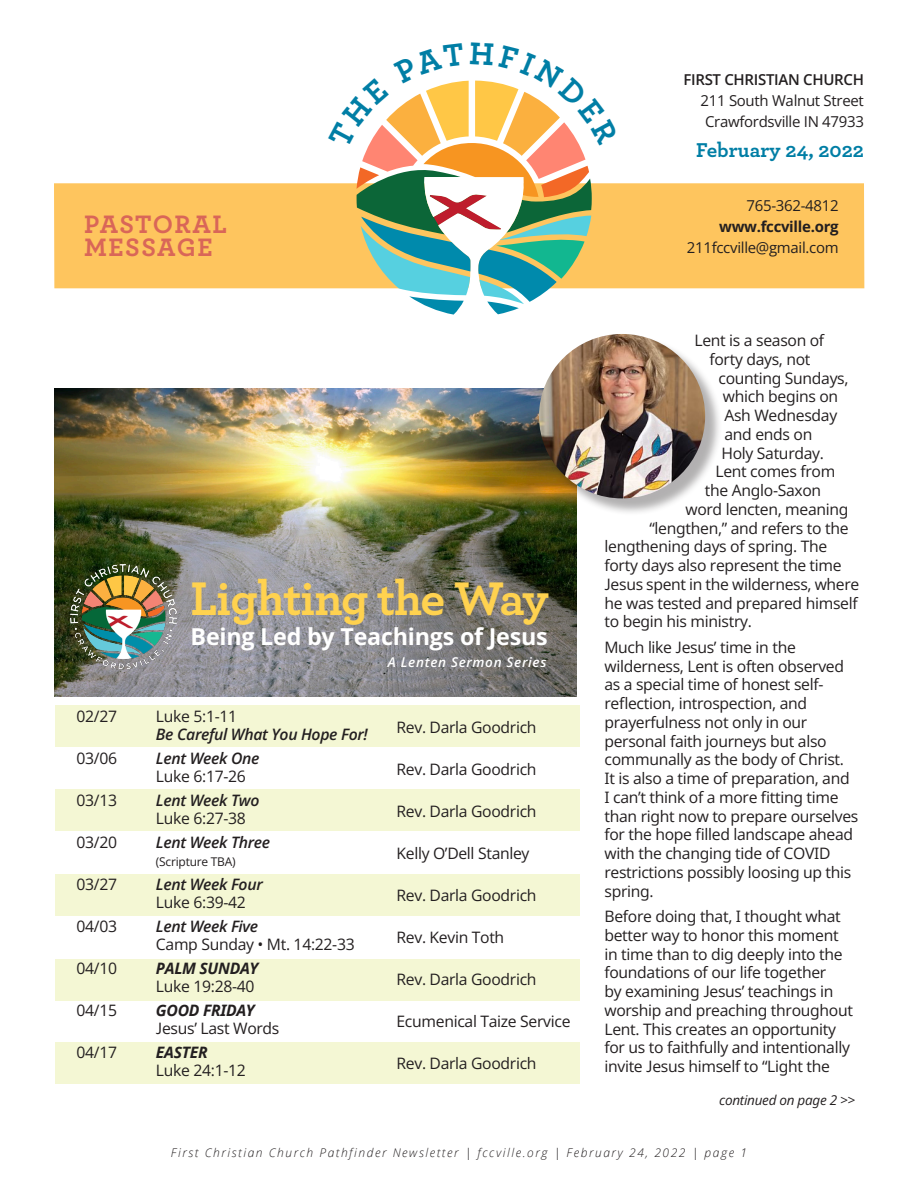
<style>
.page{position:relative;width:918px;height:1188px;background:#fff}
.page>*{position:absolute;margin:0;border:0;box-sizing:border-box;transform-origin:0 0}
.heads{font:700 49.5px "Archer";letter-spacing:-.025em;color:#ffd24f}
.Body_copy{font:700 26.55px "Archer";letter-spacing:.045em;color:#d96658}
.heads-2{font:700 23.25px "Open Sans";letter-spacing:-.01em;color:#fff}
.t1{font:700 21px "Archer";color:#007ea5}
.Body_copy-2{font:15.75px/18.8px "Open Sans";letter-spacing:-.02em;color:#231f20}
.Body_copy-3{font:italic 600 15.75px "Open Sans";letter-spacing:-.02em;color:#231f20}
.Body_copy-4{font:italic 700 15.75px "Open Sans";letter-spacing:-.02em;color:#231f20}
.t2{font:15px "Open Sans";letter-spacing:-.02em;color:#231f20}
.t3{font:600 15px "Open Sans";letter-spacing:-.02em;color:#231f20}
.t4{font:700 15px "Open Sans";letter-spacing:-.02em;color:#231f20}
.heads-3{font:italic 600 13.5px "Open Sans";letter-spacing:.05em;color:#fff}
.Body_copy-5{font:italic 13.5px "Open Sans";letter-spacing:-.02em;color:#231f20}
.Body_copy-6{font:italic 300 12px "Open Sans";letter-spacing:.13em;color:#231f20}
.Body_copy-7{font:12px "Open Sans";letter-spacing:-.02em;color:#231f20}
</style>
<div class="page">
<div style="left:55px;top:1042px;width:525px;height:42px;background:#f4f7d4"></div>
<div style="left:55px;top:959px;width:525px;height:41px;background:#f4f7d4"></div>
<div style="left:55px;top:790px;width:525px;height:41px;background:#f4f7d4"></div>
<div style="left:55px;top:874px;width:525px;height:42px;background:#f4f7d4"></div>
<div style="left:55px;top:705px;width:525px;height:41px;background:#f4f7d4"></div>
<img style="left:54px;top:388px;width:523px;height:308px">
<img style="left:71px;top:564px;width:106px;height:105px">
<div style="left:54px;top:183px;width:810px;height:105px;background:#fec55e"></div>
<div style="left:541px;top:336px;width:182px;height:179px;background:#231f20;opacity:.35"></div>
<img style="left:539px;top:334px;width:166px;height:164px">
<svg style="left:328px;top:80px;width:291px;height:235px"></svg>
<p class="t3" style="left:683px;top:69px;width:182px">FIRST CHRISTIAN CHURCH</p>
<p class="t2" style="left:701px;top:90px;width:165px">211 South Walnut Street</p>
<p class="t2" style="left:705px;top:111px;width:160px">Crawfordsville IN 47933</p>
<p class="Body_copy" style="left:84px;top:203px;width:144px">PASTORAL</p>
<p class="Body_copy" style="left:84px;top:227px;width:130px">MESSAGE</p>
<p class="Body_copy-2" style="left:77px;top:706px;width:42px">02/27</p>
<p class="Body_copy-2" style="left:77px;top:748px;width:42px">03/06</p>
<p class="Body_copy-2" style="left:77px;top:790px;width:42px">03/13</p>
<p class="Body_copy-2" style="left:77px;top:832px;width:42px">03/20</p>
<p class="Body_copy-2" style="left:77px;top:874px;width:42px">03/27</p>
<p class="Body_copy-2" style="left:77px;top:916px;width:42px">04/03</p>
<p class="Body_copy-2" style="left:77px;top:958px;width:42px">04/10</p>
<p class="Body_copy-2" style="left:77px;top:1000px;width:42px">04/15</p>
<p class="Body_copy-2" style="left:77px;top:1042px;width:42px">04/17</p>
<p class="heads" style="left:191px;top:559px;width:360px">Lighting the Way</p>
<p class="heads-2" style="left:191px;top:621px;width:359px">Being Led by Teachings of Jesus</p>
<p class="heads-3" style="left:388px;top:653px;width:160px">A Lenten Sermon Series</p>
<p class="Body_copy-2" style="left:156px;top:706px;width:83px">Luke 5:1-11</p>
<p class="Body_copy-3" style="left:156px;top:723px;width:213px">Be Careful What You Hope For!</p>
<p class="Body_copy-3" style="left:156px;top:747px;width:105px">Lent Week One</p>
<p class="Body_copy-2" style="left:156px;top:766px;width:91px">Luke 6:17-26</p>
<p class="Body_copy-3" style="left:156px;top:789px;width:105px">Lent Week Two</p>
<p class="Body_copy-2" style="left:156px;top:808px;width:91px">Luke 6:27-38</p>
<p class="Body_copy-3" style="left:156px;top:831px;width:116px">Lent Week Three</p>
<p class="Body_copy-7" style="left:156px;top:853px;width:81px">(Scripture TBA)</p>
<p class="Body_copy-3" style="left:156px;top:873px;width:108px">Lent Week Four</p>
<p class="Body_copy-2" style="left:156px;top:892px;width:91px">Luke 6:39-42</p>
<p class="Body_copy-3" style="left:156px;top:915px;width:104px">Lent Week Five</p>
<p class="Body_copy-2" style="left:156px;top:934px;width:200px">Camp Sunday • Mt. 14:22-33</p>
<p class="Body_copy-4" style="left:156px;top:957px;width:104px">PALM SUNDAY</p>
<p class="Body_copy-2" style="left:156px;top:976px;width:100px">Luke 19:28-40</p>
<p class="Body_copy-4" style="left:156px;top:999px;width:100px">GOOD FRIDAY</p>
<p class="Body_copy-2" style="left:156px;top:1018px;width:125px">Jesus’ Last Words</p>
<p class="Body_copy-4" style="left:156px;top:1041px;width:53px">EASTER</p>
<p class="Body_copy-2" style="left:156px;top:1060px;width:91px">Luke 24:1-12</p>
<p class="Body_copy-2" style="left:397px;top:718px;width:142px">Rev. Darla Goodrich</p>
<p class="Body_copy-2" style="left:397px;top:760px;width:142px">Rev. Darla Goodrich</p>
<p class="Body_copy-2" style="left:397px;top:802px;width:142px">Rev. Darla Goodrich</p>
<p class="Body_copy-2" style="left:397px;top:844px;width:135px">Kelly O’Dell Stanley</p>
<p class="Body_copy-2" style="left:397px;top:886px;width:142px">Rev. Darla Goodrich</p>
<p class="Body_copy-2" style="left:397px;top:928px;width:109px">Rev. Kevin Toth</p>
<p class="Body_copy-2" style="left:397px;top:970px;width:142px">Rev. Darla Goodrich</p>
<p class="Body_copy-2" style="left:397px;top:1012px;width:176px">Ecumenical Taize Service</p>
<p class="Body_copy-2" style="left:397px;top:1054px;width:142px">Rev. Darla Goodrich</p>
<p class="t1" style="left:696px;top:133px;width:169px">February 24, 2022</p>
<p class="t2" style="left:747px;top:195px;width:94px">765-362-4812</p>
<p class="t4" style="left:719px;top:216px;width:121px">www.fccville.org</p>
<p class="t2" style="left:687px;top:237px;width:153px">211fccville@gmail.com</p>
<p class="Body_copy-2" style="left:694px;top:331px;width:131px">Lent is a season of</p>
<p class="Body_copy-2" style="left:709px;top:349px;width:103px">forty days, not</p>
<p class="Body_copy-2" style="left:718px;top:368px;width:132px">counting Sundays,</p>
<p class="Body_copy-2" style="left:723px;top:387px;width:117px">which begins on</p>
<p class="Body_copy-2" style="left:724px;top:406px;width:114px">Ash Wednesday</p>
<p class="Body_copy-2" style="left:724px;top:424px;width:89px">and ends on</p>
<p class="Body_copy-2" style="left:721px;top:443px;width:104px">Holy Saturday.</p>
<p class="Body_copy-2" style="left:715px;top:462px;width:121px">Lent comes from</p>
<p class="Body_copy-2" style="left:705px;top:481px;width:118px">the Anglo-Saxon</p>
<p class="Body_copy-2" style="left:685px;top:499px;width:164px">word lencten, meaning</p>
<p class="Body_copy-2" style="left:649px;top:518px;width:201px">“lengthen,” and refers to the</p>
<p class="Body_copy-2" style="left:604px;top:537px;width:224px">lengthening days of spring. The</p>
<p class="Body_copy-2" style="left:604px;top:556px;width:239px">forty days also represent the time</p>
<p class="Body_copy-2" style="left:604px;top:574px;width:256px">Jesus spent in the wilderness, where</p>
<p class="Body_copy-2" style="left:604px;top:593px;width:255px">he was tested and prepared himself</p>
<p class="Body_copy-2" style="left:604px;top:612px;width:149px">to begin his ministry.</p>
<p class="Body_copy-2" style="left:604px;top:637px;width:255px">Much like Jesus’ time in the wilderness, Lent is often observed as a special time of honest self&shy;reflection, introspection, and prayerfulness not only in our personal faith journeys but also communally as the body of Christ.<br>It is also a time of preparation, and<br>I can’t think of a more fitting time than right now to prepare ourselves for the hope filled landscape ahead with the changing tide of COVID restrictions possibly loosing up this spring.</p>
<p class="Body_copy-2" style="left:604px;top:907px;width:250px">Before doing that, I thought what better way to honor this moment in time than to dig deeply into the foundations of our life together<br>by examining Jesus’ teachings in worship and preaching throughout Lent. This creates an opportunity for us to faithfully and intentionally invite Jesus himself to “Light the</p>
<p class="Body_copy-5" style="left:719px;top:1090px;width:138px">continued on page 2 &gt;&gt;</p>
<p class="Body_copy-6" style="left:171px;top:1144px;width:578px">First Christian Church Pathfinder Newsletter | fccville.org | February 24, 2022 | page 1</p>
</div>
